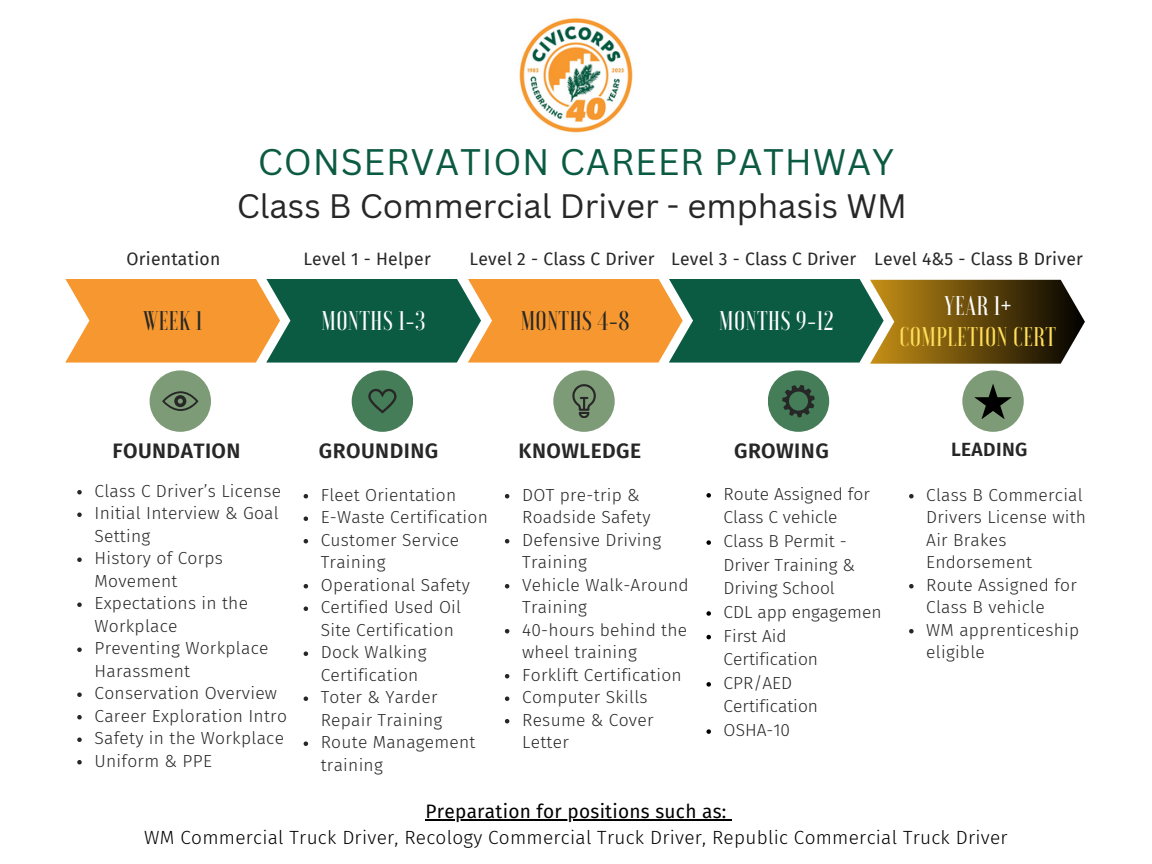
<style>
.page{position:relative;width:1152px;height:864px;background:#fff}
.page>*{position:absolute;margin:0;border:0;box-sizing:border-box;transform-origin:0 0}
.t1{font:36px "Canva Sans";letter-spacing:.02em;color:#0b5a42}
.t2{font:33px "Canva Sans";color:#272727}
.t3{font:500 27px/31.5px "Voga";letter-spacing:.02em;color:#ffde59;text-align:center}
.t4{font:500 27px "Voga";letter-spacing:.02em;color:#fff}
.t5{font:500 27px "Voga";letter-spacing:.02em;color:#272727}
.t6{font:600 21px "Fira Sans";letter-spacing:.02em;color:#272727}
.t7{font:600 19.2px "Fira Sans";letter-spacing:.02em;color:#272727}
.t8{font:300 19.05px/25.8px "Fira Sans";letter-spacing:.015em;color:#000;text-align:center}
.t9{font:17.55px "Fira Sans";letter-spacing:.015em;color:#272727}
.t10{font:300 17.4px/22.5px "Fira Sans";letter-spacing:.015em;color:#272727}
.s1{color:#fff}
.s2{font-weight:400}
</style>
<div class="page">
<div style="left:553px;top:370px;width:62px;height:62px;background:#7d9b76;border-radius:50%"></div>
<div style="left:768px;top:370px;width:61px;height:62px;background:#457d58;border-radius:50%"></div>
<div style="left:352px;top:370px;width:61px;height:62px;background:#457d58;border-radius:50%"></div>
<div style="left:150px;top:370px;width:61px;height:62px;background:#7d9b76;border-radius:50%"></div>
<div style="left:962px;top:370px;width:62px;height:62px;background:#7d9b76;border-radius:50%"></div>
<svg style="left:162px;top:391px;width:36px;height:19px"></svg>
<svg style="left:782px;top:385px;width:33px;height:32px"></svg>
<svg style="left:368px;top:389px;width:28px;height:24px"></svg>
<svg style="left:572px;top:384px;width:24px;height:34px"></svg>
<img style="left:519px;top:18px;width:114px;height:115px">
<svg style="left:304px;top:494px;width:4px;height:4px"></svg>
<svg style="left:304px;top:516px;width:4px;height:5px"></svg>
<svg style="left:304px;top:539px;width:4px;height:4px"></svg>
<svg style="left:304px;top:584px;width:4px;height:4px"></svg>
<svg style="left:304px;top:606px;width:4px;height:5px"></svg>
<svg style="left:304px;top:651px;width:4px;height:5px"></svg>
<svg style="left:304px;top:696px;width:4px;height:5px"></svg>
<svg style="left:304px;top:741px;width:4px;height:5px"></svg>
<svg style="left:505px;top:494px;width:4px;height:4px"></svg>
<svg style="left:505px;top:539px;width:4px;height:4px"></svg>
<svg style="left:505px;top:584px;width:4px;height:4px"></svg>
<svg style="left:505px;top:629px;width:4px;height:4px"></svg>
<svg style="left:505px;top:674px;width:4px;height:4px"></svg>
<svg style="left:505px;top:696px;width:4px;height:5px"></svg>
<svg style="left:505px;top:719px;width:4px;height:4px"></svg>
<svg style="left:706px;top:493px;width:5px;height:5px"></svg>
<svg style="left:706px;top:540px;width:5px;height:5px"></svg>
<svg style="left:706px;top:611px;width:5px;height:5px"></svg>
<svg style="left:706px;top:635px;width:5px;height:4px"></svg>
<svg style="left:706px;top:682px;width:5px;height:5px"></svg>
<svg style="left:706px;top:729px;width:5px;height:5px"></svg>
<svg style="left:909px;top:494px;width:5px;height:4px"></svg>
<svg style="left:909px;top:584px;width:5px;height:4px"></svg>
<svg style="left:909px;top:629px;width:5px;height:4px"></svg>
<svg style="left:974px;top:384px;width:38px;height:35px"></svg>
<hr style="left:425px;top:819px;width:302px;height:1px;background:#000">
<svg style="left:77px;top:490px;width:5px;height:4px"></svg>
<svg style="left:77px;top:512px;width:5px;height:5px"></svg>
<svg style="left:77px;top:557px;width:5px;height:5px"></svg>
<svg style="left:77px;top:602px;width:5px;height:5px"></svg>
<svg style="left:77px;top:647px;width:5px;height:5px"></svg>
<svg style="left:77px;top:692px;width:5px;height:5px"></svg>
<svg style="left:77px;top:715px;width:5px;height:4px"></svg>
<svg style="left:77px;top:737px;width:5px;height:5px"></svg>
<svg style="left:77px;top:760px;width:5px;height:4px"></svg>
<svg style="left:65px;top:279px;width:1020px;height:85px;background:#857a3f"></svg>
<h1 class="t1" style="left:258px;top:137px;width:638px">CONSERVATION CAREER PATHWAY</h1>
<p class="t2" style="left:237px;top:182px;width:672px">Class B Commercial Driver - emphasis WM</p>
<h1 class="t9" style="left:126px;top:249px;width:95px">Orientation</h1>
<h2 class="t9" style="left:303px;top:249px;width:129px">Level 1 - Helper</h2>
<p class="t9" style="left:470px;top:249px;width:187px">Level 2 - Class C Driver</p>
<p class="t9" style="left:671px;top:249px;width:187px">Level 3 - Class C Driver</p>
<p class="t9" style="left:874px;top:249px;width:210px">Level 4&amp;5 - Class B Driver</p>
<p class="t5" style="left:143px;top:307px;width:61px">WEEK 1</p>
<p class="t4" style="left:322px;top:307px;width:106px">MONTHS 1-3</p>
<h3 class="t5" style="left:521px;top:307px;width:110px">MONTHS 4-8</h3>
<p class="t4" style="left:719px;top:307px;width:116px">MONTHS 9-12</p>
<p class="t3" style="left:899px;top:290px;width:158px"><span class="s1">YEAR 1+<br></span>COMPLETION CERT</p>
<h3 class="t6" style="left:112px;top:439px;width:130px">FOUNDATION</h3>
<h3 class="t6" style="left:319px;top:439px;width:121px">GROUNDING</h3>
<h3 class="t6" style="left:519px;top:439px;width:124px">KNOWLEDGE</h3>
<h3 class="t6" style="left:734px;top:439px;width:96px">GROWING</h3>
<p class="t7" style="left:951px;top:438px;width:78px">LEADING</p>
<p class="t10" style="left:95px;top:480px;width:188px">Class C Driver’s License</p>
<p class="t10" style="left:95px;top:502px;width:186px">Initial Interview &amp; Goal<br>Setting</p>
<p class="t10" style="left:95px;top:547px;width:130px">History of Corps<br>Movement</p>
<p class="t10" style="left:95px;top:592px;width:155px">Expectations in the<br>Workplace</p>
<p class="t10" style="left:95px;top:637px;width:176px">Preventing Workplace<br>Harassment</p>
<p class="t10" style="left:95px;top:682px;width:184px">Conservation Overview</p>
<p class="t10" style="left:95px;top:705px;width:194px">Career Exploration Intro</p>
<p class="t10" style="left:95px;top:727px;width:191px">Safety in the Workplace</p>
<p class="t10" style="left:95px;top:750px;width:119px">Uniform &amp; PPE</p>
<p class="t10" style="left:321px;top:484px;width:169px">Fleet Orientation<br>E-Waste Certification<br>Customer Service<br>Training</p>
<h4 class="t10" style="left:321px;top:574px;width:151px">Operational Safety</h4>
<h4 class="t10" style="left:321px;top:596px;width:142px">Certified Used Oil<br>Site Certification</h4>
<h4 class="t10" style="left:321px;top:641px;width:107px">Dock Walking<br>Certification</h4>
<h4 class="t10" style="left:321px;top:686px;width:123px">Toter &amp; Yarder<br>Repair Training</h4>
<p class="t10" style="left:321px;top:731px;width:156px">Route Management training</p>
<p class="t10" style="left:522px;top:484px;width:130px">DOT pre-trip &amp;<br>Roadside Safety</p>
<p class="t10" style="left:522px;top:529px;width:140px">Defensive Driving<br>Training</p>
<p class="t10" style="left:522px;top:574px;width:168px">Vehicle Walk-Around<br>Training</p>
<p class="t10" style="left:522px;top:619px;width:167px">40-hours behind the wheel training</p>
<p class="t10" style="left:522px;top:664px;width:161px">Forklift Certification</p>
<p class="t10" style="left:522px;top:686px;width:127px">Computer Skills</p>
<p class="t10" style="left:522px;top:709px;width:133px">Resume &amp; Cover<br>Letter</p>
<p class="t10" style="left:724px;top:482px;width:148px;line-height:23.7px">Route Assigned for<br>Class C vehicle</p>
<p class="t10" style="left:724px;top:529px;width:133px;line-height:23.7px">Class B Permit -<br>Driver Training &amp;<br>Driving School</p>
<p class="t10" style="left:724px;top:601px;width:159px">CDL app engagemen</p>
<p class="t10" style="left:724px;top:624px;width:96px;line-height:23.7px">First Aid<br>Certification</p>
<p class="t10" style="left:724px;top:671px;width:96px;line-height:23.7px">CPR/AED<br>Certification</p>
<p class="t10" style="left:724px;top:719px;width:68px">OSHA-10</p>
<p class="t10" style="left:926px;top:484px;width:161px">Class B Commercial<br>Drivers License with<br>Air Brakes<br>Endorsement</p>
<p class="t10" style="left:926px;top:574px;width:152px">Route Assigned for<br>Class B vehicle</p>
<p class="t10" style="left:926px;top:619px;width:155px">WM apprenticeship eligible</p>
<p class="t8" style="left:144px;top:799px;width:865px"><span class="s2">Preparation for positions such as:<br></span>WM Commercial Truck Driver, Recology Commercial Truck Driver, Republic Commercial Truck Driver</p>
</div>
